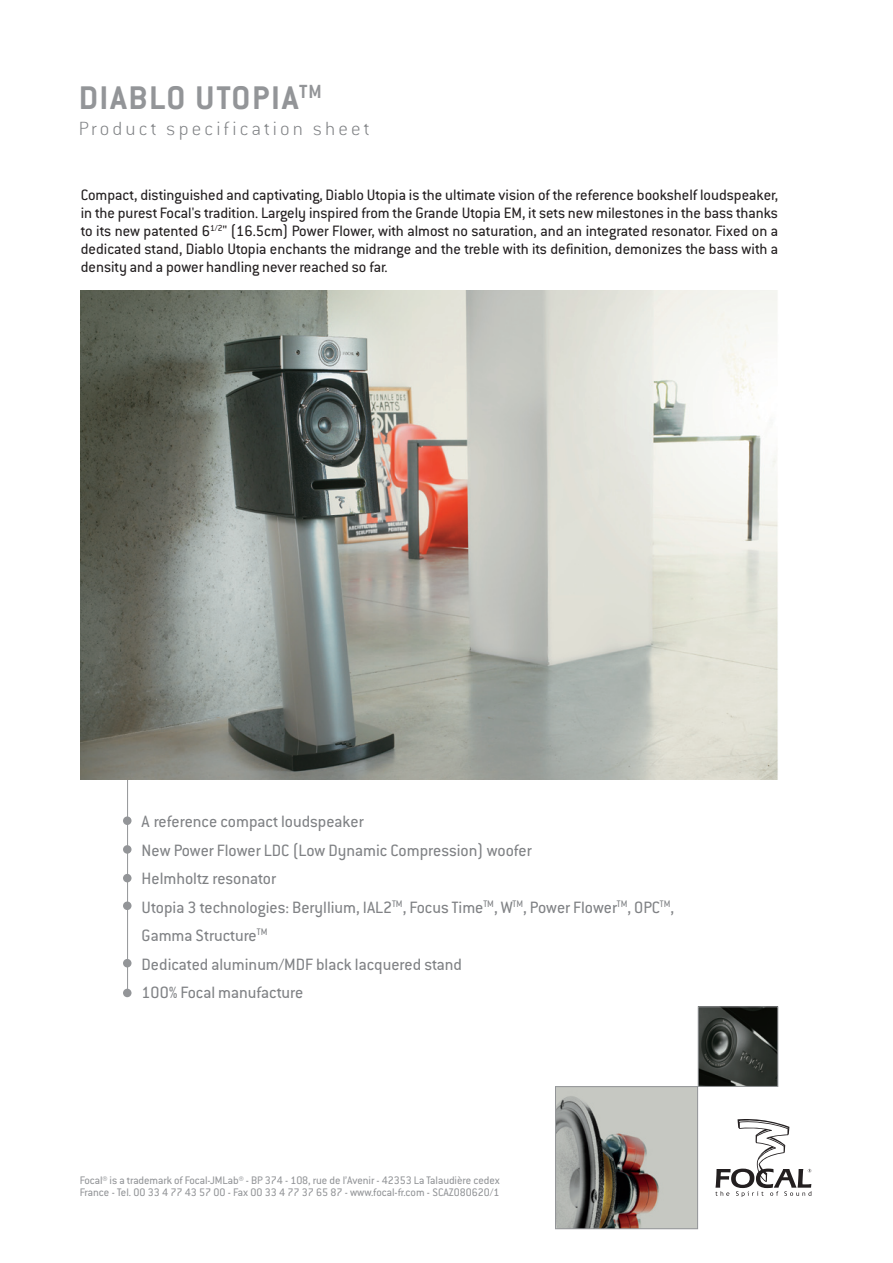
<style>
.page{position:relative;width:893px;height:1263px;background:#fff}
.page>*{position:absolute;margin:0;border:0;box-sizing:border-box;transform-origin:0 0}
.t1{font:700 36px "Conduit ITC";letter-spacing:.045em;color:#939598}
.t2{font:200 21px "Conduit ITC";letter-spacing:.15em;color:#808285}
.t3{font:18px/28.5px "Conduit ITC";color:#808285}
.t4{font:16.5px/18px "Conduit ITC";color:#231f20;text-align:justify}
.t5{font:12px/12px "Conduit ITC";letter-spacing:-.005em;color:#939598}
</style>
<div class="page">
<img style="left:700px;top:1008px;width:76px;height:77px">
<div style="left:698px;top:1006px;width:80px;height:81px;border:1px solid #939598"></div>
<img style="left:557px;top:1088px;width:139px;height:139px">
<div style="left:555px;top:1086px;width:143px;height:143px;border:1px solid #939598"></div>
<svg style="left:715px;top:1119px;width:96px;height:77px"></svg>
<hr style="left:127px;top:774px;width:1px;height:219px;background:#939598">
<img style="left:81px;top:290px;width:697px;height:489px">
<div style="left:123px;top:816px;width:9px;height:9px;background:#939598;border-radius:50%"></div>
<div style="left:123px;top:845px;width:9px;height:9px;background:#939598;border-radius:50%"></div>
<div style="left:123px;top:874px;width:9px;height:8px;background:#939598;border-radius:50%"></div>
<div style="left:123px;top:901px;width:9px;height:9px;background:#939598;border-radius:50%"></div>
<div style="left:123px;top:959px;width:9px;height:8px;background:#939598;border-radius:50%"></div>
<div style="left:123px;top:989px;width:9px;height:8px;background:#939598;border-radius:50%"></div>
<h1 class="t1" style="left:79px;top:77px;width:245px">DIABLO UTOPIA<sup>TM</sup></h1>
<p class="t2" style="left:79px;top:115px;width:292px">Product specification sheet</p>
<p class="t4" style="left:81px;top:186px;width:699px">Compact, distinguished and captivating, Diablo Utopia is the ultimate vision of the reference bookshelf loudspeaker, in the purest Focal's tradition. Largely inspired from the Grande Utopia EM, it sets new milestones in the bass thanks to its new patented 6<sup>1/2</sup>" (16.5cm) Power Flower, with almost no saturation, and an integrated resonator. Fixed on a dedicated stand, Diablo Utopia enchants the midrange and the treble with its definition, demonizes the bass with a density and a power handling never reached so far.</p>
<p class="t3" style="left:142px;top:807px;width:534px">A reference compact loudspeaker<br>New Power Flower LDC (Low Dynamic Compression) woofer<br>Helmholtz resonator<br>Utopia 3 technologies: Beryllium, IAL2<sup>TM</sup>, Focus Time<sup>TM</sup>, W<sup>TM</sup>, Power Flower<sup>TM</sup>, OPC<sup>TM</sup>, Gamma Structure<sup>TM<br></sup>Dedicated aluminum/MDF black lacquered stand<br>100% Focal manufacture</p>
<p class="t5" style="left:80px;top:1174px;width:422px">Focal® is a trademark of Focal-JMLab® - BP 374 - 108, rue de l’Avenir - 42353 La Talaudière cedex<br>France - Tel. 00 33 4 77 43 57 00 - Fax 00 33 4 77 37 65 87 - www.focal-fr.com - SCAZ080620/1</p>
</div>
